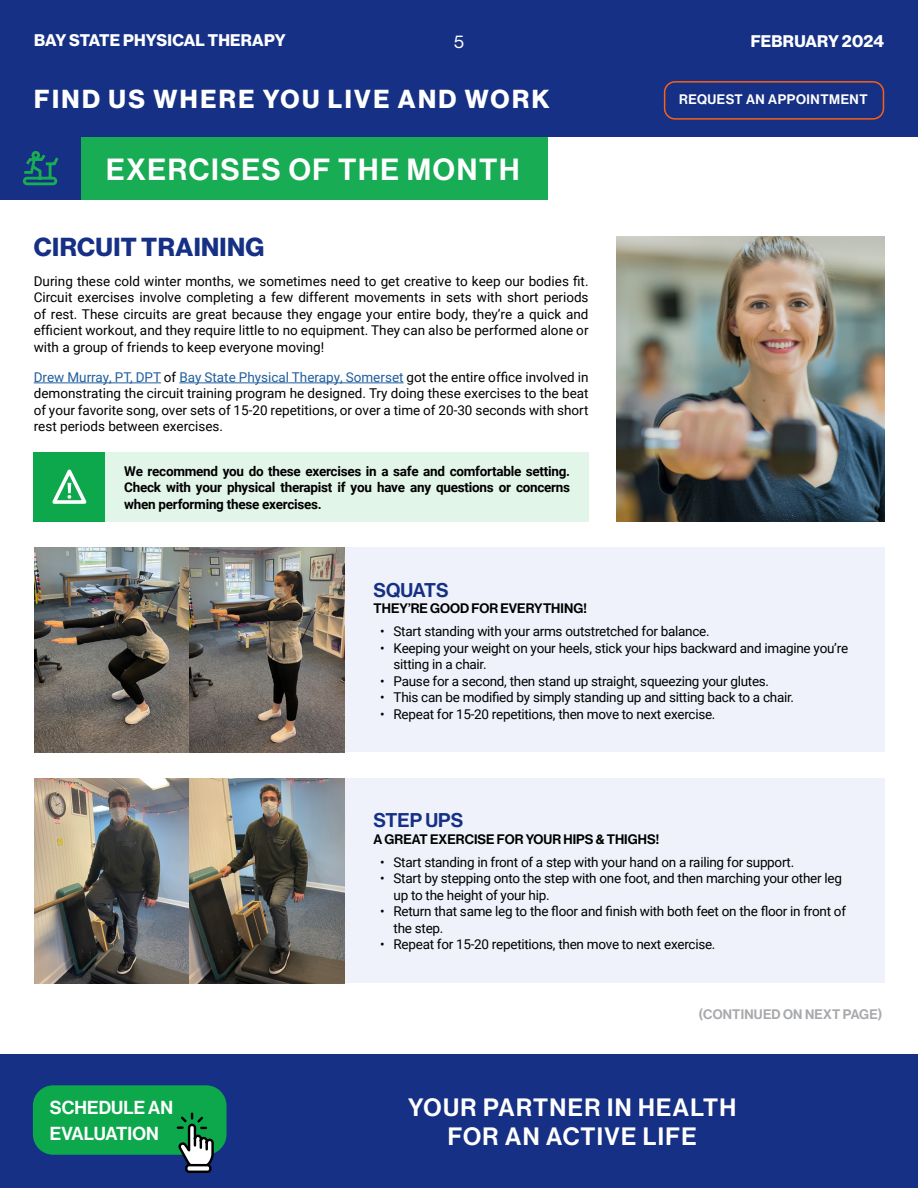
<style>
.page{position:relative;width:918px;height:1188px;background:#fff}
.page>*{position:absolute;margin:0;border:0;box-sizing:border-box;transform-origin:0 0}
.Title_2{font:30px "N Haas Grotesk DS Pro 65 Md";letter-spacing:.055em;color:#fff}
.t1{font:25.5px "N Haas Grotesk DS Pro 75 Bd";letter-spacing:.095em;color:#fff}
.Body{font:25.5px "N Haas Grotesk DS Pro 75 Bd";letter-spacing:.015em;color:#153084}
.t2{font:24.6px/28.3px "N Haas Grotesk DS Pro 65 Md";letter-spacing:.055em;color:#fff;text-align:center}
.Body-2{font:19.5px "N Haas Grotesk DS Pro 65 Md";letter-spacing:.005em;color:#153084}
.t3{font:18.45px/26px "N Haas Grotesk DS Pro 65 Md";letter-spacing:.005em;color:#fff}
.t4{font:18px "N Haas Grotesk DS Pro 55 Rg";color:#fff}
.t5{font:16.5px "N Haas Grotesk DS Pro 75 Bd";letter-spacing:.015em;color:#fff}
.Body-3{font:13.5px/16.5px "Roboto";letter-spacing:-.02em;color:#000}
.Body-4{font:700 13.5px/16.5px "Roboto";letter-spacing:-.02em;color:#000;text-align:justify}
.Body-5{font:13.5px "N Haas Grotesk DS Pro 65 Md";letter-spacing:.005em;color:#000}
.Body-6{font:13.5px "N Haas Grotesk DS Pro 65 Md";letter-spacing:.015em;color:#a7a9ac}
.t6{font:13.5px "N Haas Grotesk DS Pro 65 Md";letter-spacing:.04em;color:#fff}
.s1{color:#215e9e}
</style>
<div class="page">
<div style="left:0;top:0;width:918px;height:137px;background:#153084"></div>
<div style="left:664px;top:81px;width:220px;height:39px;border:2px solid #fc6012;border-radius:10px"></div>
<div style="left:0;top:1054px;width:918px;height:134px;background:#153084"></div>
<div style="left:33px;top:1085px;width:193px;height:70px;background:#0ca84b;border-radius:20px"></div>
<svg style="left:176px;top:1114px;width:39px;height:50px"></svg>
<div style="left:186px;top:1165px;width:24px;height:7px;background:#fff;border-radius:3px"></div>
<div style="left:185px;top:1164px;width:27px;height:9px;border:2px solid #000;border-radius:3px"></div>
<hr style="left:34px;top:383px;width:127px;height:1px;background:#215e9e">
<hr style="left:179px;top:383px;width:225px;height:1px;background:#215e9e">
<div style="left:105px;top:452px;width:484px;height:69px;background:#e2f5e9"></div>
<div style="left:34px;top:452px;width:71px;height:69px;background:#0ca84b"></div>
<svg style="left:52px;top:469px;width:35px;height:35px"></svg>
<div style="left:34px;top:547px;width:851px;height:205px;background:#eff2fb"></div>
<img style="left:34px;top:547px;width:155px;height:205px">
<img style="left:189px;top:547px;width:155px;height:205px">
<div style="left:34px;top:778px;width:851px;height:205px;background:#eff2fb"></div>
<img style="left:34px;top:778px;width:155px;height:205px">
<img style="left:189px;top:778px;width:155px;height:205px">
<div style="left:0;top:137px;width:81px;height:62px;background:#153084"></div>
<div style="left:81px;top:137px;width:467px;height:62px;background:#18ac54"></div>
<svg style="left:23px;top:151px;width:36px;height:35px"></svg>
<img style="left:617px;top:236px;width:267px;height:285px">
<p class="t5" style="left:34px;top:31px;width:253px">BAY STATE PHYSICAL THERAPY</p>
<h3 class="t4" style="left:454px;top:31px;width:11px">5</h3>
<p class="t5" style="left:751px;top:31px;width:135px">FEBRUARY 2024</p>
<h2 class="t1" style="left:34px;top:84px;width:517px">FIND US WHERE YOU LIVE AND WORK</h2>
<p class="t6" style="left:679px;top:92px;width:190px">REQUEST AN APPOINTMENT</p>
<p class="Title_2" style="left:106px;top:152px;width:415px">EXERCISES OF THE MONTH</p>
<p class="Body" style="left:34px;top:232px;width:232px">CIRCUIT TRAINING</p>
<p class="Body-3" style="left:34px;top:272px;width:556px;text-align:justify">During these cold winter months, we sometimes need to get creative to keep our bodies fit.<br>Circuit exercises involve completing a few different movements in sets with short periods of rest. These circuits are great because they engage your entire body, they’re a quick and efficient workout, and they require little to no equipment. They can also be performed alone or with a group of friends to keep everyone moving!</p>
<p class="Body-3" style="left:34px;top:368px;width:556px;text-align:justify"><span class="s1">Drew Murray, PT, DPT</span> of <span class="s1">Bay State Physical Therapy, Somerset</span> got the entire office involved in demonstrating the circuit training program he designed. Try doing these exercises to the beat of your favorite song, over sets of 15-20 repetitions, or over a time of 20-30 seconds with short rest periods between exercises.</p>
<p class="Body-4" style="left:124px;top:462px;width:447px">We recommend you do these exercises in a safe and comfortable setting.<br>Check with your physical therapist if you have any questions or concerns when performing these exercises.</p>
<p class="Body-2" style="left:373px;top:579px;width:77px">SQUATS</p>
<p class="Body-5" style="left:373px;top:601px;width:215px">THEY’RE GOOD FOR EVERYTHING!</p>
<p class="Body-3" style="left:380px;top:623px;width:331px">• Start standing with your arms outstretched for balance.</p>
<p class="Body-3" style="left:394px;top:639px;width:456px;text-indent:-14px">• Keeping your weight on your heels, stick your hips backward and imagine you’re sitting in a chair.</p>
<p class="Body-3" style="left:380px;top:672px;width:391px">• Pause for a second, then stand up straight, squeezing your glutes.</p>
<p class="Body-3" style="left:380px;top:689px;width:416px">• This can be modified by simply standing up and sitting back to a chair.</p>
<p class="Body-3" style="left:380px;top:705px;width:337px">• Repeat for 15-20 repetitions, then move to next exercise.</p>
<p class="Body-2" style="left:373px;top:809px;width:91px">STEP UPS</p>
<p class="Body-5" style="left:373px;top:831px;width:287px">A GREAT EXERCISE FOR YOUR HIPS &amp; THIGHS!</p>
<p class="Body-3" style="left:380px;top:853px;width:416px">• Start standing in front of a step with your hand on a railing for support.</p>
<p class="Body-3" style="left:394px;top:870px;width:450px;text-indent:-14px">• Start by stepping onto the step with one foot, and then marching your other leg up to the height of your hip.</p>
<p class="Body-3" style="left:394px;top:903px;width:454px;text-indent:-14px">• Return that same leg to the floor and finish with both feet on the floor in front of the step.</p>
<p class="Body-3" style="left:380px;top:936px;width:337px">• Repeat for 15-20 repetitions, then move to next exercise.</p>
<h3 class="t3" style="left:50px;top:1095px;width:125px">SCHEDULE AN<br>EVALUATION</h3>
<p class="Body-6" style="left:698px;top:1007px;width:186px">(CONTINUED ON NEXT PAGE)</p>
<h3 class="t2" style="left:408px;top:1094px;width:330px">YOUR PARTNER IN HEALTH<br>FOR AN ACTIVE LIFE</h3>
</div>
